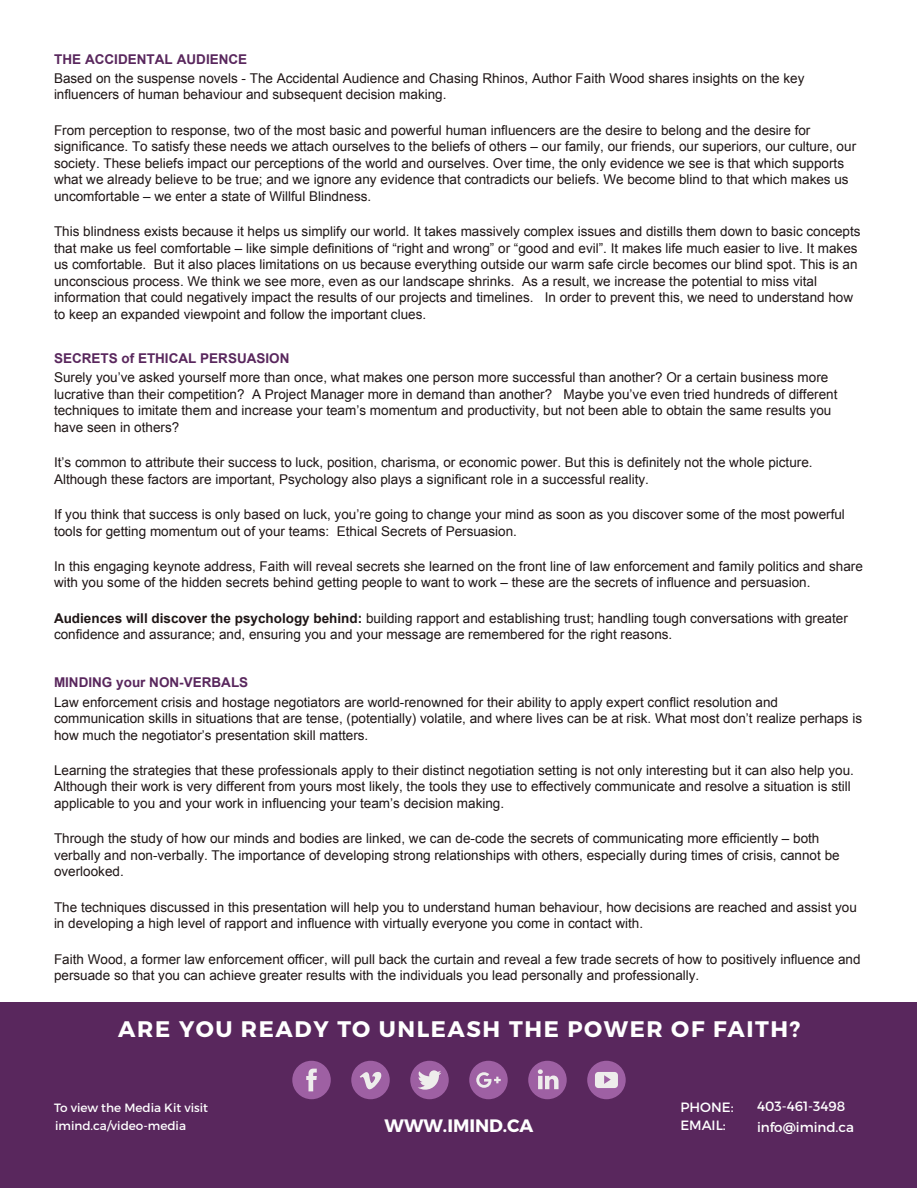
<style>
.page{position:relative;width:918px;height:1188px;background:#fff}
.page>*{position:absolute;margin:0;border:0;box-sizing:border-box;transform-origin:0 0}
.t1{font:700 22.5px "Montserrat";letter-spacing:.07em;color:#fff}
.t2{font:700 18px "Montserrat";color:#fff}
.t3{font:13.5px/16.5px "Arial";color:#1f1616}
.t4{font:700 13.5px "Arial";color:#59275d}
.t5{font:13.5px/18px "Montserrat";color:#fff}
.t6{font:12px/18px "Montserrat";color:#fff}
.s1{font-weight:700}
</style>
<div class="page">
<div style="left:1px;top:1002px;width:916px;height:185px;background:#59275d"></div>
<div style="left:292px;top:1061px;width:39px;height:38px;background:#9e60a3;border-radius:50%"></div>
<svg style="left:306px;top:1069px;width:11px;height:22px"></svg>
<div style="left:351px;top:1061px;width:39px;height:38px;background:#9e60a3;border-radius:50%"></div>
<svg style="left:360px;top:1072px;width:21px;height:17px"></svg>
<div style="left:410px;top:1061px;width:39px;height:38px;background:#9e60a3;border-radius:50%"></div>
<svg style="left:418px;top:1070px;width:23px;height:20px"></svg>
<div style="left:469px;top:1061px;width:39px;height:38px;background:#9e60a3;border-radius:50%"></div>
<svg style="left:476px;top:1072px;width:25px;height:16px"></svg>
<div style="left:528px;top:1061px;width:39px;height:38px;background:#9e60a3;border-radius:50%"></div>
<svg style="left:538px;top:1069px;width:21px;height:20px"></svg>
<div style="left:587px;top:1061px;width:39px;height:38px;background:#9e60a3;border-radius:50%"></div>
<svg style="left:595px;top:1072px;width:23px;height:16px"></svg>
<p class="t4" style="left:54px;top:54px;width:195px">THE ACCIDENTAL AUDIENCE</p>
<p class="t3" style="left:54px;top:71px;width:752px">Based on the suspense novels - The Accidental Audience and Chasing Rhinos, Author Faith Wood shares insights on the key influencers of human behaviour and subsequent decision making.</p>
<p class="t3" style="left:54px;top:123px;width:804px">From perception to response, two of the most basic and powerful human influencers are the desire to belong and the desire for significance. To satisfy these needs we attach ourselves to the beliefs of others – our family, our friends, our superiors, our culture, our society. These beliefs impact our perceptions of the world and ourselves. Over time, the only evidence we see is that which supports what we already believe to be true; and we ignore any evidence that contradicts our beliefs. We become blind to that which makes us uncomfortable – we enter a state of Willful Blindness.</p>
<p class="t3" style="left:54px;top:224px;width:808px">This blindness exists because it helps us simplify our world. It takes massively complex issues and distills them down to basic concepts that make us feel comfortable – like simple definitions of “right and wrong” or “good and evil”. It makes life much easier to live. It makes us comfortable. But it also places limitations on us because everything outside our warm safe circle becomes our blind spot. This is an unconscious process. We think we see more, even as our landscape shrinks. As a result, we increase the potential to miss vital information that could negatively impact the results of our projects and timelines. In order to prevent this, we need to understand how to keep an expanded viewpoint and follow the important clues.</p>
<p class="t4" style="left:54px;top:353px;width:237px">SECRETS of ETHICAL PERSUASION</p>
<p class="t3" style="left:54px;top:371px;width:785px">Surely you’ve asked yourself more than once, what makes one person more successful than another? Or a certain business more lucrative than their competition? A Project Manager more in demand than another? Maybe you’ve even tried hundreds of different techniques to imitate them and increase your team’s momentum and productivity, but not been able to obtain the same results you have seen in others?</p>
<p class="t3" style="left:54px;top:455px;width:760px">It’s common to attribute their success to luck, position, charisma, or economic power. But this is definitely not the whole picture.<br>Although these factors are important, Psychology also plays a significant role in a successful reality.</p>
<p class="t3" style="left:54px;top:507px;width:792px">If you think that success is only based on luck, you’re going to change your mind as soon as you discover some of the most powerful tools for getting momentum out of your teams: Ethical Secrets of Persuasion.</p>
<p class="t3" style="left:54px;top:559px;width:810px">In this engaging keynote address, Faith will reveal secrets she learned on the front line of law enforcement and family politics and share with you some of the hidden secrets behind getting people to want to work – these are the secrets of influence and persuasion.</p>
<p class="t3" style="left:54px;top:611px;width:795px"><span class="s1">Audiences will discover the psychology behind:</span> building rapport and establishing trust; handling tough conversations with greater confidence and assurance; and, ensuring you and your message are remembered for the right reasons.</p>
<p class="t4" style="left:54px;top:678px;width:196px">MINDING your NON-VERBALS</p>
<p class="t3" style="left:54px;top:695px;width:810px">Law enforcement crisis and hostage negotiators are world-renowned for their ability to apply expert conflict resolution and communication skills in situations that are tense, (potentially) volatile, and where lives can be at risk. What most don’t realize perhaps is how much the negotiator’s presentation skill matters.</p>
<p class="t3" style="left:54px;top:763px;width:802px">Learning the strategies that these professionals apply to their distinct negotiation setting is not only interesting but it can also help you.<br>Although their work is very different from yours most likely, the tools they use to effectively communicate and resolve a situation is still applicable to you and your work in influencing your team’s decision making.</p>
<p class="t3" style="left:54px;top:832px;width:787px">Through the study of how our minds and bodies are linked, we can de-code the secrets of communicating more efficiently – both verbally and non-verbally. The importance of developing strong relationships with others, especially during times of crisis, cannot be overlooked.</p>
<p class="t3" style="left:54px;top:900px;width:805px">The techniques discussed in this presentation will help you to understand human behaviour, how decisions are reached and assist you in developing a high level of rapport and influence with virtually everyone you come in contact with.</p>
<p class="t3" style="left:54px;top:952px;width:808px">Faith Wood, a former law enforcement officer, will pull back the curtain and reveal a few trade secrets of how to positively influence and persuade so that you can achieve greater results with the individuals you lead personally and professionally.</p>
<h1 class="t1" style="left:118px;top:1015px;width:684px">ARE YOU READY TO UNLEASH THE POWER OF FAITH?</h1>
<p class="t6" style="left:54px;top:1099px;width:156px">To view the Media Kit visit imind.ca/video-media</p>
<p class="t5" style="left:680px;top:1098px;width:55px">PHONE:<br>EMAIL:</p>
<p class="t5" style="left:757px;top:1095px;width:99px;line-height:21.6px">403-461-3498 info@imind.ca</p>
<h2 class="t2" style="left:385px;top:1115px;width:150px">WWW.IMIND.CA</h2>
</div>
